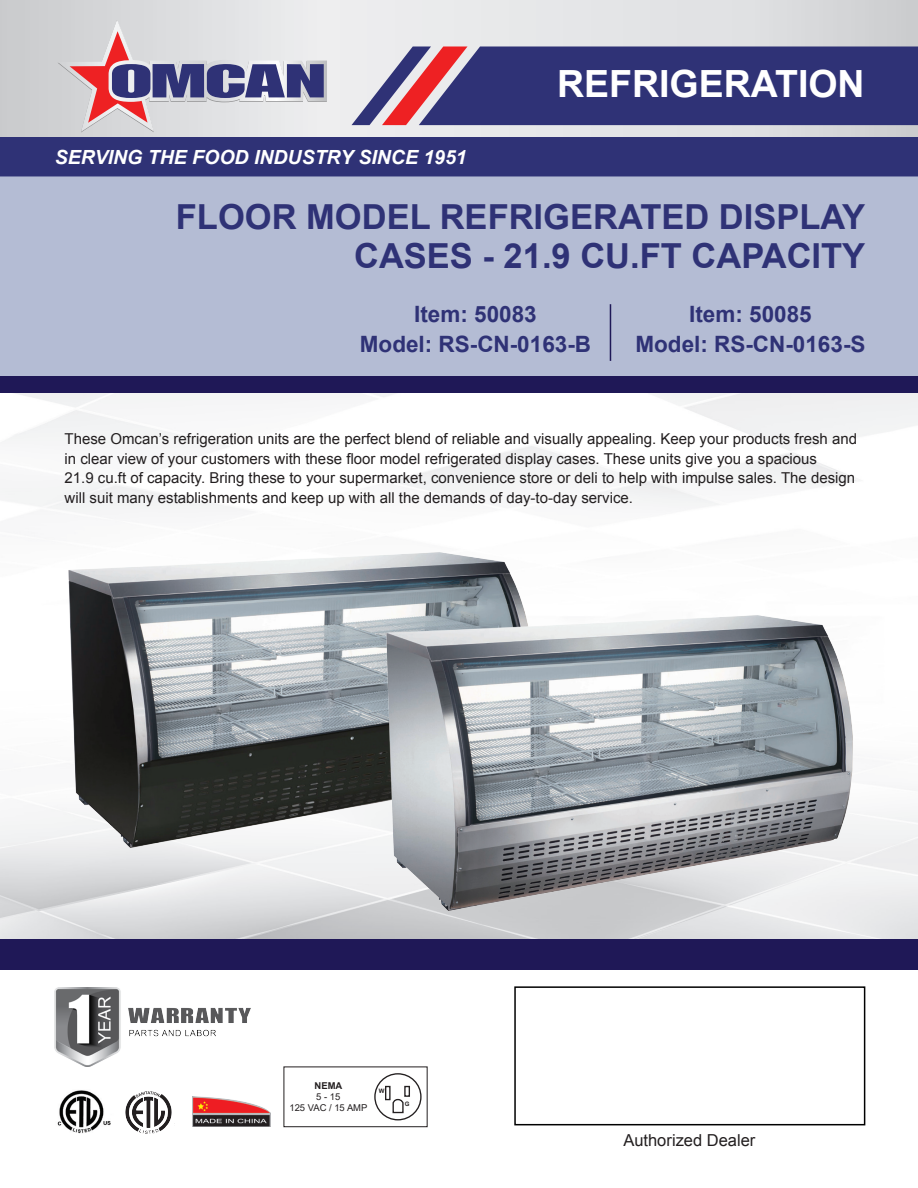
<style>
.page{position:relative;width:918px;height:1188px;background:#fff}
.page>*{position:absolute;margin:0;border:0;box-sizing:border-box;transform-origin:0 0}
.t1{font:700 37.5px "Arial";color:#fff}
.t2{font:700 34.5px "Arial";color:#2f3276}
.t3{font:700 22.5px "Arial";color:#2f3276}
.t4{font:italic 700 19.5px "Arial";color:#fff}
.t5{font:16.5px "Arial";color:#231f20}
.t6{font:15px "Arial";color:#231f20}
.t7{font:9.45px/11.4px "Arial";color:#231f20;text-align:center}
.t8{font:700 9.45px "Arial";color:#231f20}
.t9{font:700 6px "Arial";color:#231f20}
</style>
<div class="page">
<img style="left:0;top:392px;width:918px;height:548px">
<svg style="left:0;top:0;width:918px;height:137px;background:#dedee0"></svg>
<div style="left:0;top:137px;width:918px;height:39px;background:#2f3276"></div>
<svg style="left:352px;top:46px;width:566px;height:79px;background:#4a447e"></svg>
<svg style="left:58px;top:21px;width:269px;height:112px;background:#bfb4c2"></svg>
<div style="left:0;top:176px;width:918px;height:200px;background:#b4bcd4"></div>
<div style="left:0;top:376px;width:918px;height:16px;background:#1f1857"></div>
<div style="left:514px;top:986px;width:351px;height:139px;border:2px solid #000"></div>
<div style="left:0;top:940px;width:918px;height:30px;background:#1f1857"></div>
<img style="left:192px;top:1097px;width:78px;height:29px">
<img style="left:57px;top:1090px;width:54px;height:44px">
<img style="left:54px;top:987px;width:197px;height:79px">
<hr style="left:610px;top:304px;width:1px;height:57px;background:#1f1857">
<svg style="left:125px;top:1091px;width:50px;height:43px"></svg>
<img style="left:40px;top:531px;width:511px;height:330px">
<img style="left:357px;top:594px;width:511px;height:330px">
<svg style="left:374px;top:1073px;width:48px;height:48px"></svg>
<div style="left:284px;top:1067px;width:143px;height:60px;border:1px solid #231f20"></div>
<p class="t4" style="left:55px;top:144px;width:414px">SERVING THE FOOD INDUSTRY SINCE 1951</p>
<p class="t1" style="left:557px;top:59px;width:309px">REFRIGERATION</p>
<p class="t2" style="left:176px;top:193px;width:691px">FLOOR MODEL REFRIGERATED DISPLAY</p>
<p class="t2" style="left:354px;top:232px;width:513px">CASES - 21.9 CU.FT CAPACITY</p>
<p class="t3" style="left:414px;top:299px;width:124px">Item: 50083</p>
<p class="t3" style="left:360px;top:329px;width:233px">Model: RS-CN-0163-B</p>
<p class="t3" style="left:689px;top:299px;width:124px">Item: 50085</p>
<p class="t3" style="left:636px;top:329px;width:232px">Model: RS-CN-0163-S</p>
<p class="t6" style="left:65px;top:429px;width:794px">These Omcan’s refrigeration units are the perfect blend of reliable and visually appealing. Keep your products fresh and</p>
<p class="t6" style="left:65px;top:449px;width:754px">in clear view of your customers with these floor model refrigerated display cases. These units give you a spacious</p>
<p class="t6" style="left:65px;top:468px;width:792px">21.9 cu.ft of capacity. Bring these to your supermarket, convenience store or deli to help with impulse sales. The design</p>
<p class="t6" style="left:65px;top:488px;width:570px">will suit many establishments and keep up with all the demands of day-to-day service.</p>
<p class="t8" style="left:315px;top:1079px;width:29px">NEMA</p>
<p class="t7" style="left:289px;top:1091px;width:80px">5 - 15<br>125 VAC / 15 AMP</p>
<p class="t9" style="left:379px;top:1087px;width:7px">W</p>
<p class="t9" style="left:405px;top:1100px;width:6px">G</p>
<p class="t5" style="left:623px;top:1129px;width:133px">Authorized Dealer</p>
</div>
